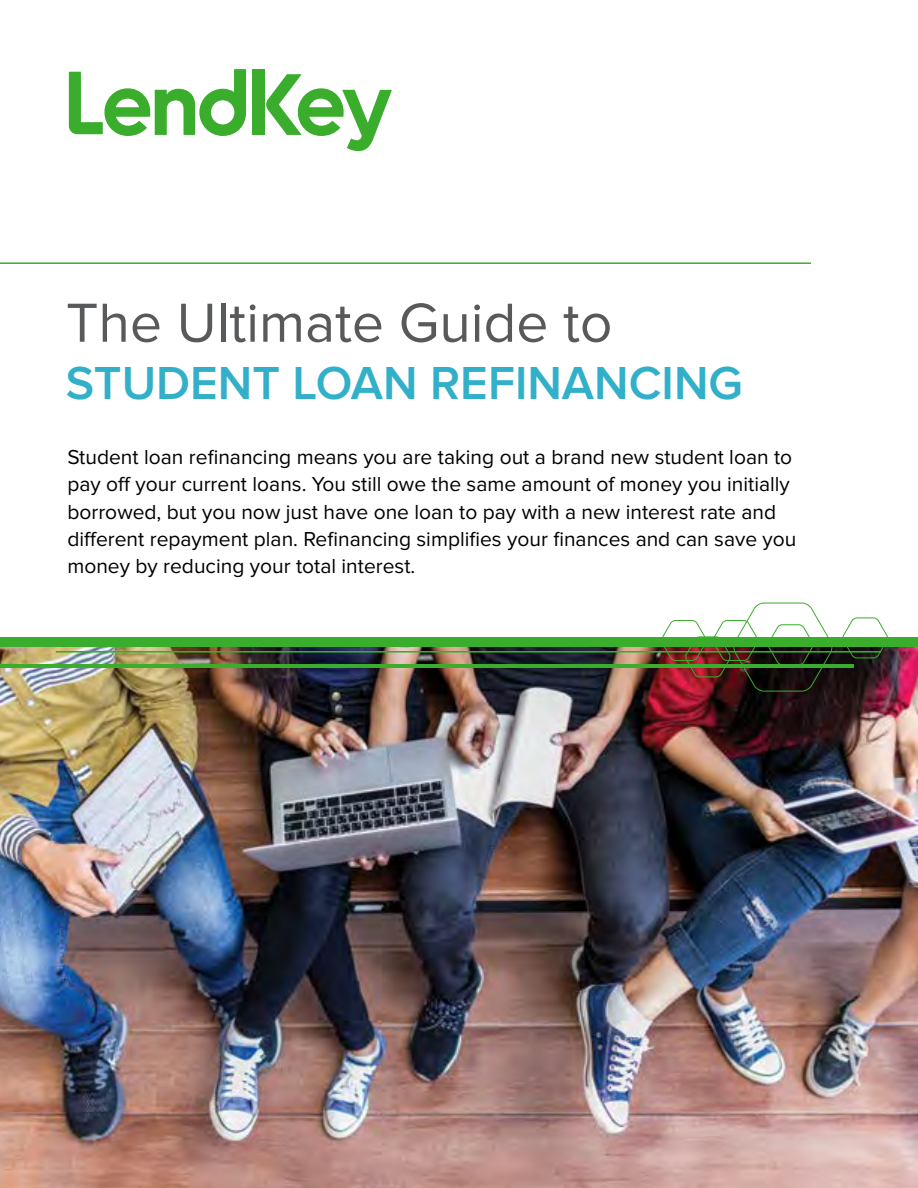
<style>
.page{position:relative;width:918px;height:1188px;background:#fff}
.page>*{position:absolute;margin:0;border:0;box-sizing:border-box;transform-origin:0 0}
.t1{font:57px "Proxima Nova";color:#58595b}
.t2{font:600 48px "Proxima Nova";color:#32afc9}
.t3{font:21px/27px "Proxima Nova";color:#000}
</style>
<div class="page">
<img style="left:0;top:647px;width:918px;height:541px">
<div style="left:0;top:637px;width:918px;height:10px;background:#3aad2c"></div>
<hr style="left:0;top:665px;width:853px;height:3px;background:#3aad2c">
<hr style="left:56px;top:651px;width:825px;height:2px;background:#3aad2c">
<svg style="left:842px;top:617px;width:47px;height:42px"></svg>
<svg style="left:660px;top:602px;width:173px;height:90px"></svg>
<div style="left:252px;top:69px;width:12px;height:66px;background:#3aad2c"></div>
<svg style="left:266px;top:74px;width:126px;height:77px"></svg>
<svg style="left:69px;top:69px;width:177px;height:67px"></svg>
<hr style="left:0;top:262px;width:811px;height:2px;background:#3aad2c">
<h1 class="t1" style="left:66px;top:290px;width:548px">The Ultimate Guide to</h1>
<h2 class="t2" style="left:66px;top:356px;width:679px">STUDENT LOAN REFINANCING</h2>
<p class="t3" style="left:67px;top:444px;width:731px">Student loan refinancing means you are taking out a brand new student loan to pay off your current loans. You still owe the same amount of money you initially borrowed, but you now just have one loan to pay with a new interest rate and different repayment plan. Refinancing simplifies your finances and can save you money by reducing your total interest.</p>
</div>
